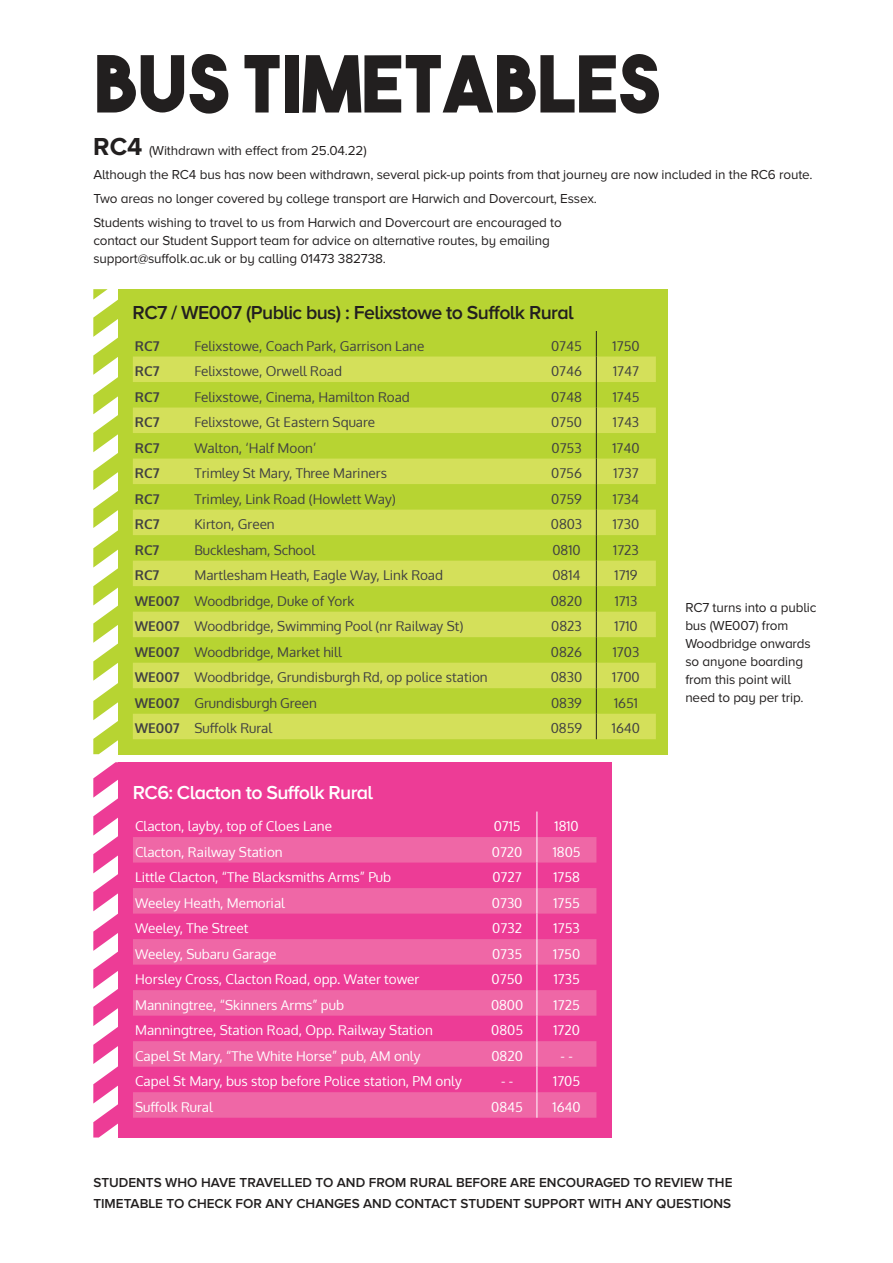
<style>
.page{position:relative;width:893px;height:1263px;background:#fff}
.page>*{position:absolute;margin:0;border:0;box-sizing:border-box;transform-origin:0 0}
.t1{font:78px "The Bold Font";color:#221f1f}
.t2{font:600 19.5px "Proxima Nova A";letter-spacing:-.03em;color:#221f1f}
.t3{font:600 19.5px "Proxima Nova A";letter-spacing:-.03em;color:#fff}
.t4{font:13.5px "Oxygen";color:#404041}
.t5{font:13.5px/18px "Proxima Nova A";letter-spacing:-.01em;color:#221f1f}
.t6{font:13.5px "Oxygen";color:#fff}
.t7{font:600 13.5px/21px "Proxima Nova A";color:#221f1f}
.t8{font:700 13.5px "Oxygen";color:#404041}
.s1{font-weight:700;font-size:25.5px}
.s2{font-weight:700}
</style>
<div class="page">
<div style="left:119px;top:762px;width:493px;height:375px;background:#ed3c96"></div>
<div style="left:118px;top:289px;width:550px;height:466px;background:#b7d432"></div>
<svg style="left:133px;top:356px;width:523px;height:383px;fill:#d4e05a"></svg>
<svg style="left:596px;top:331px;width:1px;height:408px"></svg>
<svg style="left:133px;top:811px;width:463px;height:307px"></svg>
<svg style="left:93px;top:289px;width:25px;height:465px"></svg>
<svg style="left:93px;top:762px;width:25px;height:375px"></svg>
<h1 class="t1" style="left:93px;top:40px;width:569px">BUS TIMETABLEs</h1>
<p class="t5" style="left:93px;top:139px;width:721px;line-height:24px"><span class="s1">RC4</span> (Withdrawn with effect from 25.04.22)<br>Although the RC4 bus has now been withdrawn, several pick-up points from that journey are now included in the RC6 route.<br>Two areas no longer covered by college transport are Harwich and Dovercourt, Essex.<br>Students wishing to travel to us from Harwich and Dovercourt are encouraged to</p>
<p class="t5" style="left:93px;top:232px;width:458px">contact our Student Support team for advice on alternative routes, by emailing support@suffolk.ac.uk or by calling 01473 382738.</p>
<h2 class="t2" style="left:133px;top:305px;width:443px">RC7 / WE007 (Public bus) : Felixstowe to Suffolk Rural</h2>
<p class="t8" style="left:135px;top:341px;width:26px">RC7</p>
<p class="t4" style="left:194px;top:340px;width:231px">Felixstowe, Coach Park, Garrison Lane</p>
<p class="t4" style="left:551px;top:340px;width:32px">0745</p>
<p class="t4" style="left:613px;top:340px;width:29px">1750</p>
<p class="t8" style="left:135px;top:366px;width:26px">RC7</p>
<p class="t4" style="left:194px;top:366px;width:149px">Felixstowe, Orwell Road</p>
<p class="t4" style="left:551px;top:366px;width:32px">0746</p>
<p class="t4" style="left:613px;top:366px;width:27px">1747</p>
<p class="t8" style="left:135px;top:392px;width:26px">RC7</p>
<p class="t4" style="left:194px;top:391px;width:217px">Felixstowe, Cinema, Hamilton Road</p>
<p class="t4" style="left:551px;top:391px;width:32px">0748</p>
<p class="t4" style="left:613px;top:391px;width:28px">1745</p>
<p class="t8" style="left:135px;top:417px;width:26px">RC7</p>
<p class="t4" style="left:194px;top:417px;width:182px">Felixstowe, Gt Eastern Square</p>
<p class="t4" style="left:551px;top:417px;width:33px">0750</p>
<p class="t4" style="left:613px;top:417px;width:28px">1743</p>
<p class="t8" style="left:135px;top:443px;width:26px">RC7</p>
<p class="t4" style="left:194px;top:442px;width:123px">Walton, ‘Half Moon’</p>
<p class="t4" style="left:551px;top:442px;width:32px">0753</p>
<p class="t4" style="left:612px;top:442px;width:29px">1740</p>
<p class="t8" style="left:135px;top:468px;width:26px">RC7</p>
<p class="t4" style="left:194px;top:468px;width:194px">Trimley St Mary, Three Mariners</p>
<p class="t4" style="left:551px;top:468px;width:32px">0756</p>
<p class="t4" style="left:613px;top:468px;width:27px">1737</p>
<p class="t8" style="left:135px;top:494px;width:26px">RC7</p>
<p class="t4" style="left:194px;top:493px;width:203px">Trimley, Link Road (Howlett Way)</p>
<p class="t4" style="left:551px;top:493px;width:32px">0759</p>
<p class="t4" style="left:613px;top:493px;width:28px">1734</p>
<p class="t8" style="left:135px;top:519px;width:26px">RC7</p>
<p class="t4" style="left:194px;top:519px;width:82px">Kirton, Green</p>
<p class="t4" style="left:551px;top:519px;width:33px">0803</p>
<p class="t4" style="left:613px;top:519px;width:28px">1730</p>
<p class="t8" style="left:135px;top:545px;width:26px">RC7</p>
<p class="t4" style="left:194px;top:544px;width:122px">Bucklesham, School</p>
<p class="t4" style="left:552px;top:544px;width:30px">0810</p>
<p class="t4" style="left:613px;top:544px;width:27px">1723</p>
<p class="t8" style="left:135px;top:570px;width:26px">RC7</p>
<p class="t4" style="left:194px;top:570px;width:250px">Martlesham Heath, Eagle Way, Link Road</p>
<p class="t4" style="left:552px;top:570px;width:30px">0814</p>
<p class="t4" style="left:615px;top:570px;width:24px">1719</p>
<p class="t4" style="left:135px;top:595px;width:221px"><span class="s2">WE007</span> Woodbridge, Duke of York</p>
<p class="t4" style="left:551px;top:595px;width:33px">0820</p>
<p class="t4" style="left:615px;top:595px;width:24px">1713</p>
<p class="t4" style="left:135px;top:621px;width:330px"><span class="s2">WE007</span> Woodbridge, Swimming Pool (nr Railway St)</p>
<p class="t4" style="left:551px;top:621px;width:32px">0823</p>
<p class="t4" style="left:614px;top:621px;width:25px">1710</p>
<p class="t4" style="left:135px;top:646px;width:208px"><span class="s2">WE007</span> Woodbridge, Market hill</p>
<p class="t4" style="left:551px;top:646px;width:33px">0826</p>
<p class="t4" style="left:613px;top:646px;width:28px">1703</p>
<p class="t4" style="left:135px;top:672px;width:354px"><span class="s2">WE007</span> Woodbridge, Grundisburgh Rd, op police station</p>
<p class="t4" style="left:551px;top:672px;width:33px">0830</p>
<p class="t4" style="left:612px;top:672px;width:29px">1700</p>
<p class="t4" style="left:135px;top:697px;width:184px"><span class="s2">WE007</span> Grundisburgh Green</p>
<p class="t4" style="left:551px;top:697px;width:32px">0839</p>
<p class="t4" style="left:614px;top:697px;width:25px">1651</p>
<p class="t4" style="left:135px;top:719px;width:139px"><span class="s2">WE007</span> Suffolk Rural</p>
<p class="t4" style="left:551px;top:723px;width:33px">0859</p>
<p class="t4" style="left:612px;top:723px;width:30px">1640</p>
<h2 class="t3" style="left:133px;top:784px;width:242px">RC6: Clacton to Suffolk Rural</h2>
<p class="t6" style="left:135px;top:821px;width:198px">Clacton, layby, top of Cloes Lane</p>
<p class="t6" style="left:494px;top:821px;width:29px">0715</p>
<p class="t6" style="left:555px;top:821px;width:26px">1810</p>
<p class="t6" style="left:135px;top:846px;width:149px">Clacton, Railway Station</p>
<p class="t6" style="left:492px;top:846px;width:32px">0720</p>
<p class="t6" style="left:553px;top:846px;width:29px">1805</p>
<p class="t6" style="left:135px;top:872px;width:258px">Little Clacton, “The Blacksmiths Arms” Pub</p>
<p class="t6" style="left:492px;top:872px;width:31px">0727</p>
<p class="t6" style="left:553px;top:872px;width:28px">1758</p>
<p class="t6" style="left:135px;top:897px;width:151px">Weeley Heath, Memorial</p>
<p class="t6" style="left:492px;top:897px;width:32px">0730</p>
<p class="t6" style="left:553px;top:897px;width:28px">1755</p>
<p class="t6" style="left:135px;top:923px;width:115px">Weeley, The Street</p>
<p class="t6" style="left:492px;top:923px;width:31px">0732</p>
<p class="t6" style="left:554px;top:923px;width:28px">1753</p>
<p class="t6" style="left:135px;top:948px;width:143px">Weeley, Subaru Garage</p>
<p class="t6" style="left:492px;top:948px;width:32px">0735</p>
<p class="t6" style="left:553px;top:948px;width:29px">1750</p>
<p class="t6" style="left:135px;top:974px;width:286px">Horsley Cross, Clacton Road, opp. Water tower</p>
<p class="t6" style="left:492px;top:974px;width:33px">0750</p>
<p class="t6" style="left:554px;top:974px;width:28px">1735</p>
<p class="t6" style="left:135px;top:999px;width:211px">Manningtree, “Skinners Arms” pub</p>
<p class="t6" style="left:491px;top:999px;width:34px">0800</p>
<p class="t6" style="left:554px;top:999px;width:28px">1725</p>
<p class="t6" style="left:135px;top:1025px;width:299px">Manningtree, Station Road, Opp. Railway Station</p>
<p class="t6" style="left:491px;top:1025px;width:33px">0805</p>
<p class="t6" style="left:553px;top:1025px;width:28px">1720</p>
<p class="t6" style="left:135px;top:1050px;width:287px">Capel St Mary, “The White Horse” pub, AM only</p>
<p class="t6" style="left:491px;top:1050px;width:33px">0820</p>
<p class="t6" style="left:561px;top:1050px;width:14px">- -</p>
<p class="t6" style="left:135px;top:1076px;width:328px">Capel St Mary, bus stop before Police station, PM only</p>
<p class="t6" style="left:501px;top:1076px;width:14px">- -</p>
<p class="t6" style="left:553px;top:1076px;width:29px">1705</p>
<p class="t6" style="left:135px;top:1098px;width:79px">Suffolk Rural</p>
<p class="t6" style="left:491px;top:1101px;width:33px">0845</p>
<p class="t6" style="left:553px;top:1101px;width:30px">1640</p>
<p class="t5" style="left:685px;top:599px;width:133px">RC7 turns into a public bus (WE007) from<br>Woodbridge onwards so anyone boarding from this point will need to pay per trip.</p>
<p class="t7" style="left:93px;top:1173px;width:641px">STUDENTS WHO HAVE TRAVELLED TO AND FROM RURAL BEFORE ARE ENCOURAGED TO REVIEW THE<br>TIMETABLE TO CHECK FOR ANY CHANGES AND CONTACT STUDENT SUPPORT WITH ANY QUESTIONS</p>
</div>
